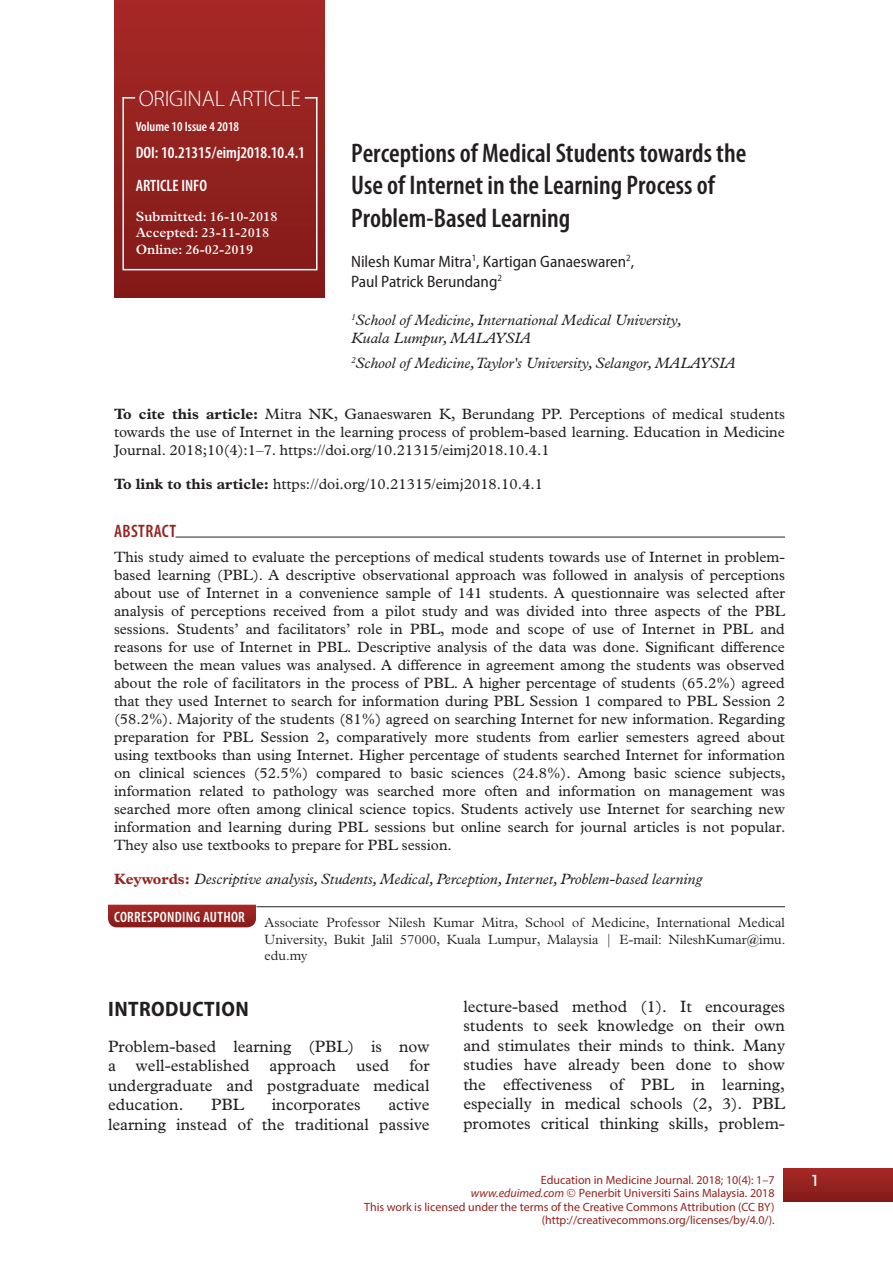
<style>
.page{position:relative;width:893px;height:1263px;background:#fff}
.page>*{position:absolute;margin:0;border:0;box-sizing:border-box;transform-origin:0 0}
.t1{font:600 condensed 27px/32.4px "Myriad Pro";color:#231f20}
.t2{font:300 22.5px "Myriad Pro";letter-spacing:-.01em;color:#fff}
.t3{font:700 semi-condensed 21px "Myriad Pro";letter-spacing:.02em;color:#231f20}
.t4{font:600 condensed 18px "Myriad Pro";letter-spacing:.02em;color:#94231f}
.t5{font:16.5px/19.5px "Plantin Std";color:#231f20;text-align:justify}
.t6{font:semi-condensed 16.5px/19.8px "Myriad Pro";color:#231f20}
.t7{font:600 condensed 16.5px/33.3px "Myriad Pro";color:#fff}
.t8{font:15px/18px "Plantin Std";color:#231f20;text-align:justify}
.t9{font:italic 15px/18px "Plantin Std";color:#231f20}
.t10{font:600 condensed 15px "Myriad Pro";letter-spacing:.02em;color:#fff}
.t11{font:500 15px "ITC Avant Garde Std";color:#fff}
.t12{font:300 13.5px/16.2px "Plantin Std";color:#222;text-align:justify}
.t13{font:600 13.5px/16.2px "Plantin Std";color:#fff}
.t14{font:600 condensed 13.5px "Myriad Pro";color:#fff}
.t15{font:12px/13.5px "Myriad Pro";color:#94231f;text-align:right}
.s1{font-weight:700}
.s2{font-weight:700;font-style:normal;color:#94231f}
.s3{font-style:italic}
</style>
<div class="page">
<div style="left:115px;top:0;width:209px;height:297px;background:linear-gradient(to bottom,#a62826,#841e1b)"></div>
<svg style="left:784px;top:1168px;width:109px;height:33px;background:#95211f"></svg>
<hr style="left:256px;top:906px;width:529px;height:1px;background:#222">
<svg style="left:108px;top:905px;width:148px;height:22px;background:#962321"></svg>
<div style="left:122px;top:97px;width:195px;height:173px;border:2px solid #fff"></div>
<svg style="left:305px;top:97px;width:12px;height:2px"></svg>
<svg style="left:122px;top:97px;width:13px;height:2px"></svg>
<hr style="left:176px;top:537px;width:609px;height:1px;background:#231f20">
<h2 class="t2" style="left:139px;top:85px;width:164px">ORIGINAL ARTICLE</h2>
<p class="t14" style="left:136px;top:118px;width:105px">Volume 10 Issue 4 2018</p>
<p class="t7" style="left:136px;top:136px;width:171px">DOI: 10.21315/eimj2018.10.4.1<br>ARTICLE INFO</p>
<p class="t13" style="left:136px;top:208px;width:143px">Submitted: 16-10-2018<br>Accepted: 23-11-2018<br>Online: 26-02-2019</p>
<h1 class="t1" style="left:351px;top:136px;width:397px">Perceptions of Medical Students towards the<br>Use of Internet in the Learning Process of<br>Problem-Based Learning</h1>
<p class="t6" style="left:351px;top:251px;width:285px">Nilesh Kumar Mitra<sup>1</sup>, Kartigan Ganaeswaren<sup>2</sup>,<br>Paul Patrick Berundang<sup>2</sup></p>
<p class="t9" style="left:351px;top:311px;width:332px"><sup>1</sup>School of Medicine, International Medical University,<br>Kuala Lumpur, MALAYSIA</p>
<p class="t9" style="left:351px;top:354px;width:386px"><sup>2</sup>School of Medicine, Taylor's University, Selangor, MALAYSIA</p>
<p class="t8" style="left:114px;top:405px;width:672px"><span class="s1">To cite this article:</span> Mitra NK, Ganaeswaren K, Berundang PP. Perceptions of medical students towards the use of Internet in the learning process of problem-based learning. Education in Medicine Journal. 2018;10(4):1–7. https://doi.org/10.21315/eimj2018.10.4.1</p>
<p class="t8" style="left:114px;top:475px;width:431px"><span class="s1">To link to this article:</span> https://doi.org/10.21315/eimj2018.10.4.1</p>
<p class="t4" style="left:114px;top:520px;width:64px">ABSTRACT</p>
<p class="t8" style="left:114px;top:548px;width:673px">This study aimed to evaluate the perceptions of medical students towards use of Internet in problem&shy;based learning (PBL). A descriptive observational approach was followed in analysis of perceptions about use of Internet in a convenience sample of 141 students. A questionnaire was selected after analysis of perceptions received from a pilot study and was divided into three aspects of the PBL sessions. Students’ and facilitators’ role in PBL, mode and scope of use of Internet in PBL and reasons for use of Internet in PBL. Descriptive analysis of the data was done. Significant difference between the mean values was analysed. A difference in agreement among the students was observed about the role of facilitators in the process of PBL. A higher percentage of students (65.2%) agreed that they used Internet to search for information during PBL Session 1 compared to PBL Session 2 (58.2%). Majority of the students (81%) agreed on searching Internet for new information. Regarding preparation for PBL Session 2, comparatively more students from earlier semesters agreed about using textbooks than using Internet. Higher percentage of students searched Internet for information on clinical sciences (52.5%) compared to basic sciences (24.8%). Among basic science subjects, information related to pathology was searched more often and information on management was searched more often among clinical science topics. Students actively use Internet for searching new information and learning during PBL sessions but online search for journal articles is not popular.<br>They also use textbooks to prepare for PBL session.</p>
<p class="t9" style="left:114px;top:870px;width:590px"><span class="s2">Keywords:</span> Descriptive analysis, Students, Medical, Perception, Internet, Problem-based learning</p>
<p class="t10" style="left:114px;top:907px;width:132px">CORRESPONDING AUTHOR</p>
<p class="t12" style="left:265px;top:915px;width:522px">Associate Professor Nilesh Kumar Mitra, School of Medicine, International Medical University, Bukit Jalil 57000, Kuala Lumpur, Malaysia | E-mail: NileshKumar@imu. edu.my</p>
<h3 class="t3" style="left:108px;top:995px;width:142px">INTRODUCTION</h3>
<p class="t5" style="left:108px;top:1036px;width:323px">Problem-based learning (PBL) is now a well-established approach used for undergraduate and postgraduate medical education.</p>
<p class="t5" style="left:108px;top:1095px;width:323px;text-align:right">active<br>learning instead of the traditional passive</p>
<p class="t5" style="left:211px;top:1095px;width:34px">PBL</p>
<p class="t5" style="left:272px;top:1095px;width:90px">incorporates</p>
<p class="t5" style="left:463px;top:996px;width:323px">lecture-based method (1). It encourages students to seek knowledge on their own and stimulates their minds to think. Many studies have already been done to show the effectiveness of PBL in learning, especially in medical schools (2, 3). PBL promotes critical thinking skills, problem-</p>
<p class="t15" style="left:541px;top:1173px;width:235px">Education in Medicine Journal. 2018; 10(4): 1–7</p>
<p class="t11" style="left:811px;top:1171px;width:10px">1</p>
<p class="t15" style="left:364px;top:1186px;width:412px"><span class="s3">www.eduimed.com</span> Penerbit Universiti Sains Malaysia. 2018<br>This work is licensed under the terms of the Creative Commons Attribution (CC BY) (http://creativecommons.org/licenses/by/4.0/).</p>
</div>
